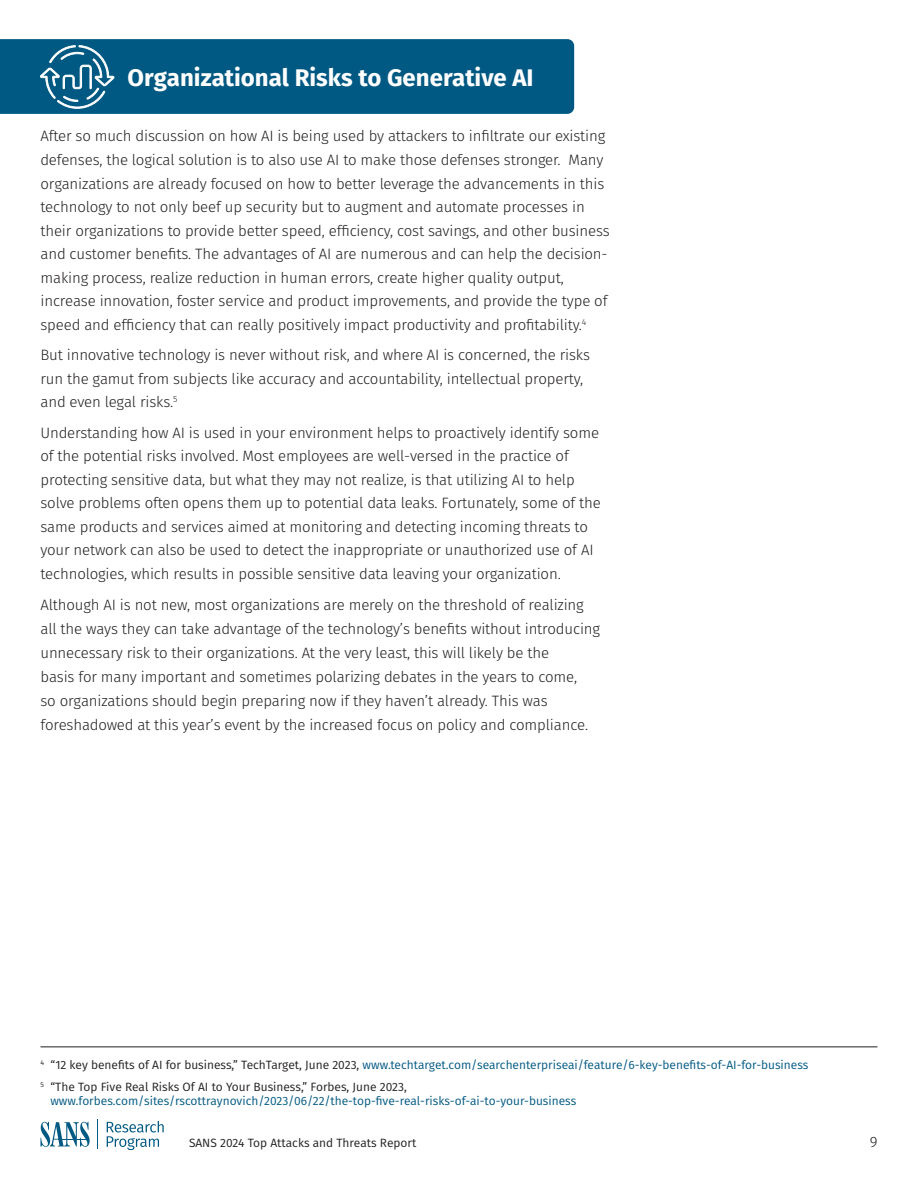
<style>
.page{position:relative;width:918px;height:1188px;background:#fff}
.page>*{position:absolute;margin:0;border:0;box-sizing:border-box;transform-origin:0 0}
.t1{font:700 24px "Fira Sans";color:#fff}
.t2{font:300 15px/23.5px "Fira Sans";letter-spacing:-.01em;color:#231f20}
.t3{font:12px/21.1px "Fira Sans";color:#231f20}
.t4{font:12px "Fira Sans";color:#005982}
.s1{color:#005982}
</style>
<div class="page">
<hr style="left:97px;top:1119px;width:1px;height:30px;background:#005982">
<svg style="left:107px;top:1121px;width:57px;height:29px"></svg>
<svg style="left:40px;top:1122px;width:50px;height:25px"></svg>
<hr style="left:59px;top:1139px;width:30px;height:1px;background:#005982">
<hr style="left:40px;top:1046px;width:838px;height:1px;background:#231f20">
<div style="left:0;top:39px;width:574px;height:75px;background:#005982"></div>
<h1 class="t1" style="left:128px;top:60px;width:408px">Organizational Risks to Generative AI</h1>
<p class="t2" style="left:40px;top:124px;width:571px">After so much discussion on how AI is being used by attackers to infiltrate our existing defenses, the logical solution is to also use AI to make those defenses stronger. Many organizations are already focused on how to better leverage the advancements in this technology to not only beef up security but to augment and automate processes in their organizations to provide better speed, efficiency, cost savings, and other business and customer benefits. The advantages of AI are numerous and can help the decision&shy;making process, realize reduction in human errors, create higher quality output, increase innovation, foster service and product improvements, and provide the type of speed and efficiency that can really positively impact productivity and profitability.<sup>4</sup></p>
<p class="t2" style="left:41px;top:343px;width:551px">But innovative technology is never without risk, and where AI is concerned, the risks run the gamut from subjects like accuracy and accountability, intellectual property, and even legal risks.<sup>5</sup></p>
<p class="t2" style="left:40px;top:421px;width:562px">Understanding how AI is used in your environment helps to proactively identify some of the potential risks involved. Most employees are well-versed in the practice of protecting sensitive data, but what they may not realize, is that utilizing AI to help solve problems often opens them up to potential data leaks. Fortunately, some of the same products and services aimed at monitoring and detecting incoming threats to your network can also be used to detect the inappropriate or unauthorized use of AI technologies, which results in possible sensitive data leaving your organization.</p>
<p class="t2" style="left:40px;top:592px;width:561px;line-height:24px">Although AI is not new, most organizations are merely on the threshold of realizing all the ways they can take advantage of the technology’s benefits without introducing unnecessary risk to their organizations. At the very least, this will likely be the<br>basis for many important and sometimes polarizing debates in the years to come,<br>so organizations should begin preparing now if they haven’t already. This was foreshadowed at this year’s event by the increased focus on policy and compliance.</p>
<p class="t3" style="left:40px;top:1054px;width:769px"><sup>4</sup> “12 key benefits of AI for business,” TechTarget, June 2023, <span class="s1">www.techtarget.com/searchenterpriseai/feature/6-key-benefits-of-AI-for-business<br></span><sup>5</sup> “The Top Five Real Risks Of AI to Your Business,” Forbes, June 2023,</p>
<p class="t4" style="left:50px;top:1092px;width:527px">www.forbes.com/sites/rscottraynovich/2023/06/22/the-top-five-real-risks-of-ai-to-your-business</p>
<p class="t3" style="left:189px;top:1132px;width:229px">SANS 2024 Top Attacks and Threats Report</p>
<p class="t2" style="left:870px;top:1130px;width:9px">9</p>
</div>
